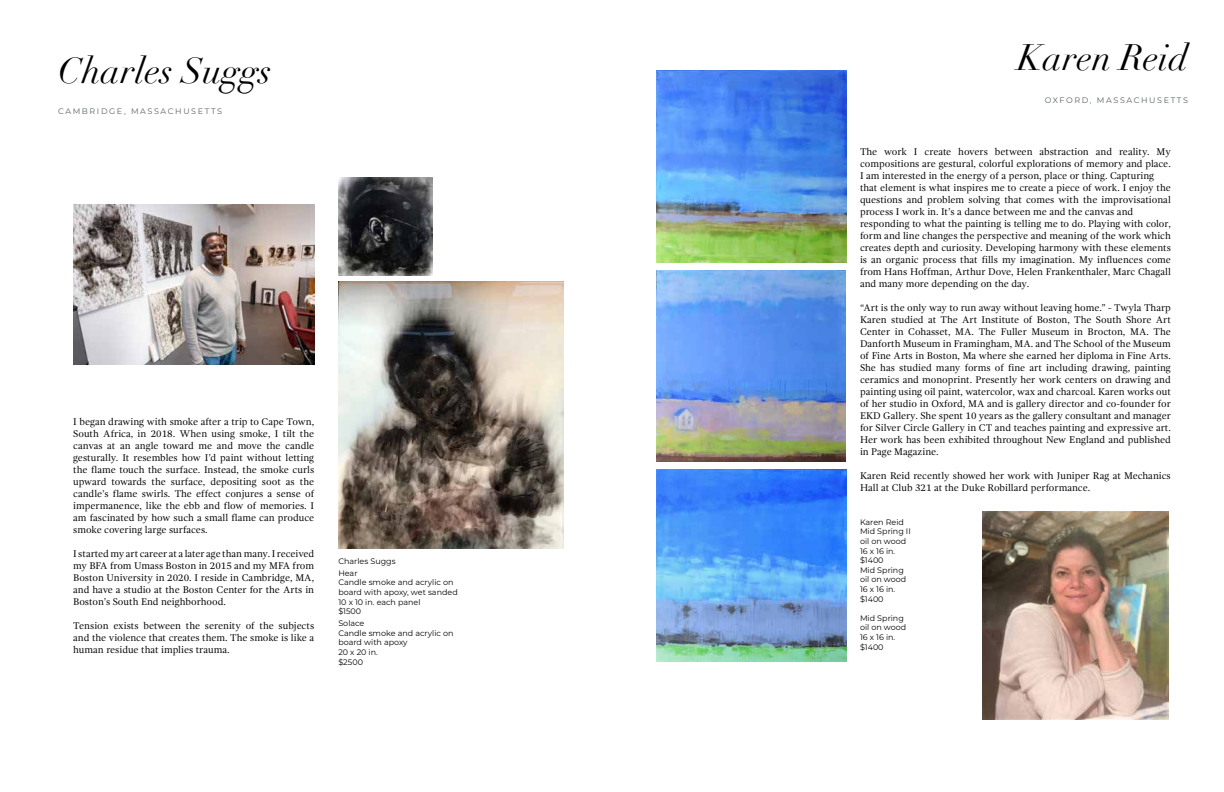
<style>
.page{position:relative;width:1224px;height:792px;background:#fff}
.page>*{position:absolute;margin:0;border:0;box-sizing:border-box;transform-origin:0 0}
.t1{font:italic 36px "Didot";color:#000}
.t2{font:10px/12px "Gandhi Serif";color:#000;text-align:justify}
.t3{font:8px/9.6px "Montserrat";color:#000}
.t4{font:8px "Montserrat";letter-spacing:.2em;color:#586265}
</style>
<div class="page">
<img style="left:657px;top:270px;width:189px;height:192px">
<img style="left:657px;top:469px;width:189px;height:192px">
<img style="left:656px;top:71px;width:191px;height:192px">
<img style="left:983px;top:511px;width:186px;height:208px">
<img style="left:73px;top:204px;width:241px;height:161px">
<img style="left:339px;top:281px;width:224px;height:267px">
<img style="left:338px;top:177px;width:95px;height:99px">
<h1 class="t1" style="left:58px;top:48px;width:215px">Charles Suggs</h1>
<p class="t4" style="left:58px;top:106px;width:165px">CAMBRIDGE, MASSACHUSETTS</p>
<p class="t2" style="left:73px;top:415px;width:243px">I began drawing with smoke after a trip to Cape Town, South Africa, in 2018. When using smoke, I tilt the canvas at an angle toward me and move the candle gesturally. It resembles how I’d paint without letting the flame touch the surface. Instead, the smoke curls upward towards the surface, depositing soot as the candle’s flame swirls. The effect conjures a sense of impermanence, like the ebb and flow of memories. I am fascinated by how such a small flame can produce smoke covering large surfaces.</p>
<p class="t2" style="left:73px;top:547px;width:243px">I started my art career at a later age than many. I received my BFA from Umass Boston in 2015 and my MFA from Boston University in 2020. I reside in Cambridge, MA, and have a studio at the Boston Center for the Arts in Boston’s South End neighborhood.</p>
<p class="t2" style="left:73px;top:619px;width:243px">Tension exists between the serenity of the subjects and the violence that creates them. The smoke is like a human residue that implies trauma.</p>
<p class="t3" style="left:338px;top:555px;width:59px;line-height:12px">Charles Suggs<br>Hear</p>
<p class="t3" style="left:338px;top:577px;width:121px">Candle smoke and acrylic on board with apoxy, wet sanded<br>10 x 10 in. each panel<br>$1500</p>
<p class="t3" style="left:338px;top:618px;width:117px">Solace<br>Candle smoke and acrylic on board with apoxy<br>20 x 20 in.<br>$2500</p>
<h1 class="t1" style="left:1017px;top:35px;width:172px">Karen Reid</h1>
<p class="t4" style="left:1045px;top:94px;width:145px">OXFORD, MASSACHUSETTS</p>
<p class="t2" style="left:860px;top:146px;width:312px;text-align:left">The work I create hovers between abstraction and reality. My compositions are gestural, colorful explorations of memory and place.<br>I am interested in the energy of a person, place or thing. Capturing that element is what inspires me to create a piece of work. I enjoy the questions and problem solving that comes with the improvisational process I work in. It’s a dance between me and the canvas and responding to what the painting is telling me to do. Playing with color, form and line changes the perspective and meaning of the work which creates depth and curiosity. Developing harmony with these elements is an organic process that fills my imagination. My influences come from Hans Hoffman, Arthur Dove, Helen Frankenthaler, Marc Chagall and many more depending on the day.</p>
<p class="t2" style="left:860px;top:302px;width:312px">“Art is the only way to run away without leaving home.” - Twyla Tharp Karen studied at The Art Institute of Boston, The South Shore Art Center in Cohasset, MA. The Fuller Museum in Brocton, MA. The Danforth Museum in Framingham, MA. and The School of the Museum of Fine Arts in Boston, Ma where she earned her diploma in Fine Arts.<br>She has studied many forms of fine art including drawing, painting ceramics and monoprint. Presently her work centers on drawing and painting using oil paint, watercolor, wax and charcoal. Karen works out of her studio in Oxford, MA and is gallery director and co-founder for EKD Gallery. She spent 10 years as the gallery consultant and manager for Silver Circle Gallery in CT and teaches painting and expressive art.<br>Her work has been exhibited throughout New England and published in Page Magazine.</p>
<p class="t2" style="left:860px;top:470px;width:312px">Karen Reid recently showed her work with Juniper Rag at Mechanics<br>Hall at Club 321 at the Duke Robillard performance.</p>
<p class="t3" style="left:860px;top:517px;width:52px">Karen Reid<br>Mid Spring II oil on wood<br>16 x 16 in. $1400<br>Mid Spring oil on wood<br>16 x 16 in. $1400</p>
<p class="t3" style="left:860px;top:613px;width:48px">Mid Spring oil on wood<br>16 x 16 in. $1400</p>
</div>
